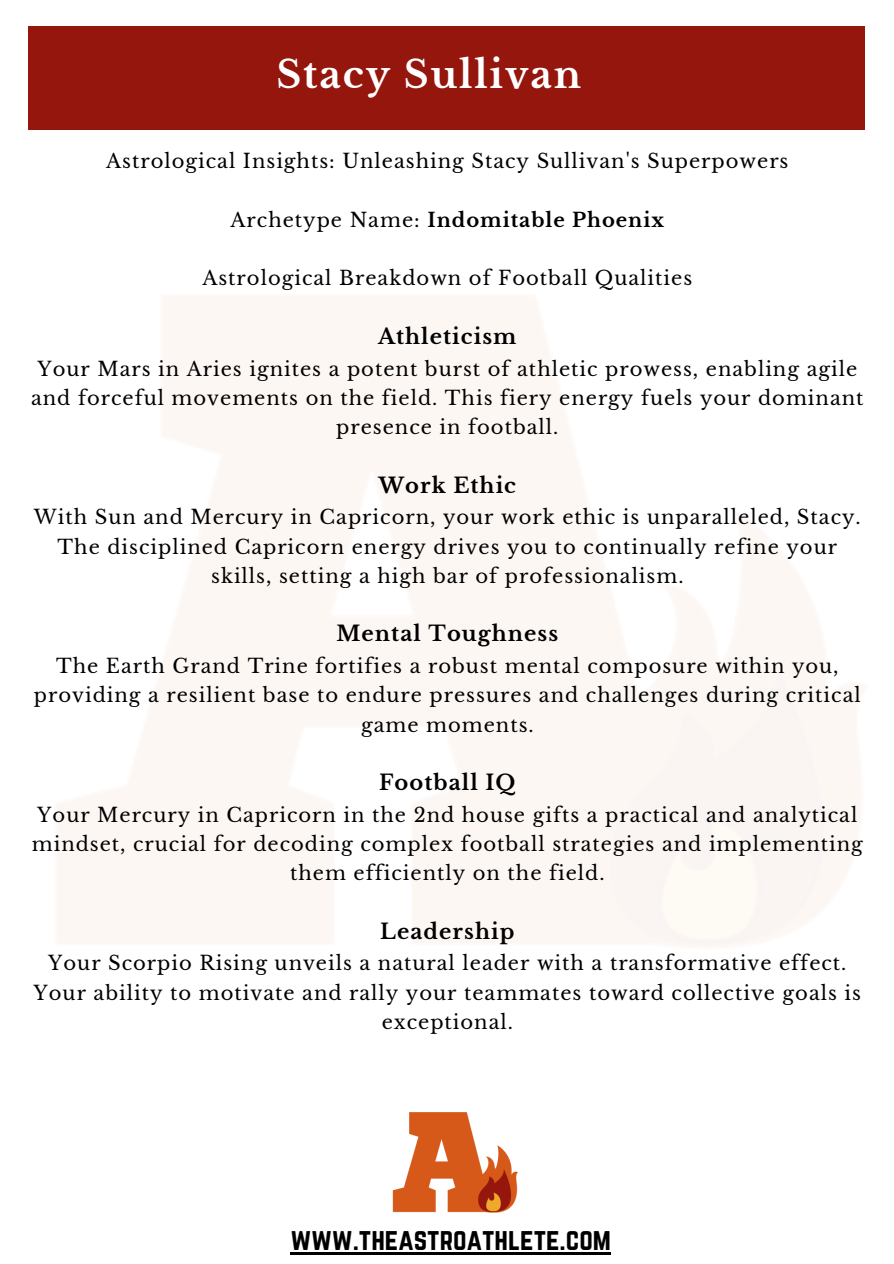
<style>
.page{position:relative;width:894px;height:1264px;background:#fff}
.page>*{position:absolute;margin:0;border:0;box-sizing:border-box;transform-origin:0 0}
.t1{font:700 37.5px "Libre Baskerville";letter-spacing:.05em;color:#fff}
.t2{font:27px "Norwester";color:#000}
.t3{font:700 21px "Libre Baskerville";letter-spacing:.05em;color:#000}
.t4{font:19.5px/29.2px "Libre Baskerville";letter-spacing:.05em;color:#000;text-align:center}
.t5{font:700 19.5px "Libre Baskerville";letter-spacing:.05em;color:#000}
.s1{font-weight:400}
</style>
<div class="page">
<img style="left:28px;top:113px;width:837px;height:833px">
<div style="left:28px;top:26px;width:836px;height:103px;background:#95160c"></div>
<img style="left:392px;top:1112px;width:126px;height:101px">
<hr style="left:290px;top:1252px;width:321px;height:2px;background:#000">
<p class="t1" style="left:276px;top:51px;width:306px">Stacy Sullivan</p>
<p class="t4" style="left:106px;top:147px;width:683px">Astrological Insights: Unleashing Stacy Sullivan's Superpowers</p>
<p class="t5" style="left:230px;top:208px;width:435px"><span class="s1">Archetype Name:</span> Indomitable Phoenix</p>
<p class="t4" style="left:202px;top:264px;width:491px">Astrological Breakdown of Football Qualities</p>
<p class="t3" style="left:378px;top:323px;width:140px">Athleticism</p>
<p class="t4" style="left:31px;top:354px;width:833px">Your Mars in Aries ignites a potent burst of athletic prowess, enabling agile and forceful movements on the field. This fiery energy fuels your dominant presence in football.</p>
<p class="t3" style="left:378px;top:472px;width:139px">Work Ethic</p>
<p class="t4" style="left:34px;top:503px;width:828px">With Sun and Mercury in Capricorn, your work ethic is unparalleled, Stacy.<br>The disciplined Capricorn energy drives you to continually refine your skills, setting a high bar of professionalism.</p>
<p class="t3" style="left:336px;top:621px;width:223px">Mental Toughness</p>
<p class="t4" style="left:34px;top:651px;width:828px">The Earth Grand Trine fortifies a robust mental composure within you, providing a resilient base to endure pressures and challenges during critical game moments.</p>
<p class="t3" style="left:379px;top:769px;width:138px">Football IQ</p>
<p class="t4" style="left:32px;top:800px;width:832px">Your Mercury in Capricorn in the 2nd house gifts a practical and analytical mindset, crucial for decoding complex football strategies and implementing them efficiently on the field.</p>
<p class="t3" style="left:380px;top:918px;width:136px">Leadership</p>
<p class="t4" style="left:34px;top:948px;width:828px">Your Scorpio Rising unveils a natural leader with a transformative effect.<br>Your ability to motivate and rally your teammates toward collective goals is exceptional.</p>
<p class="t2" style="left:290px;top:1222px;width:322px">WWW.THEASTROATHLETE.COM</p>
</div>
